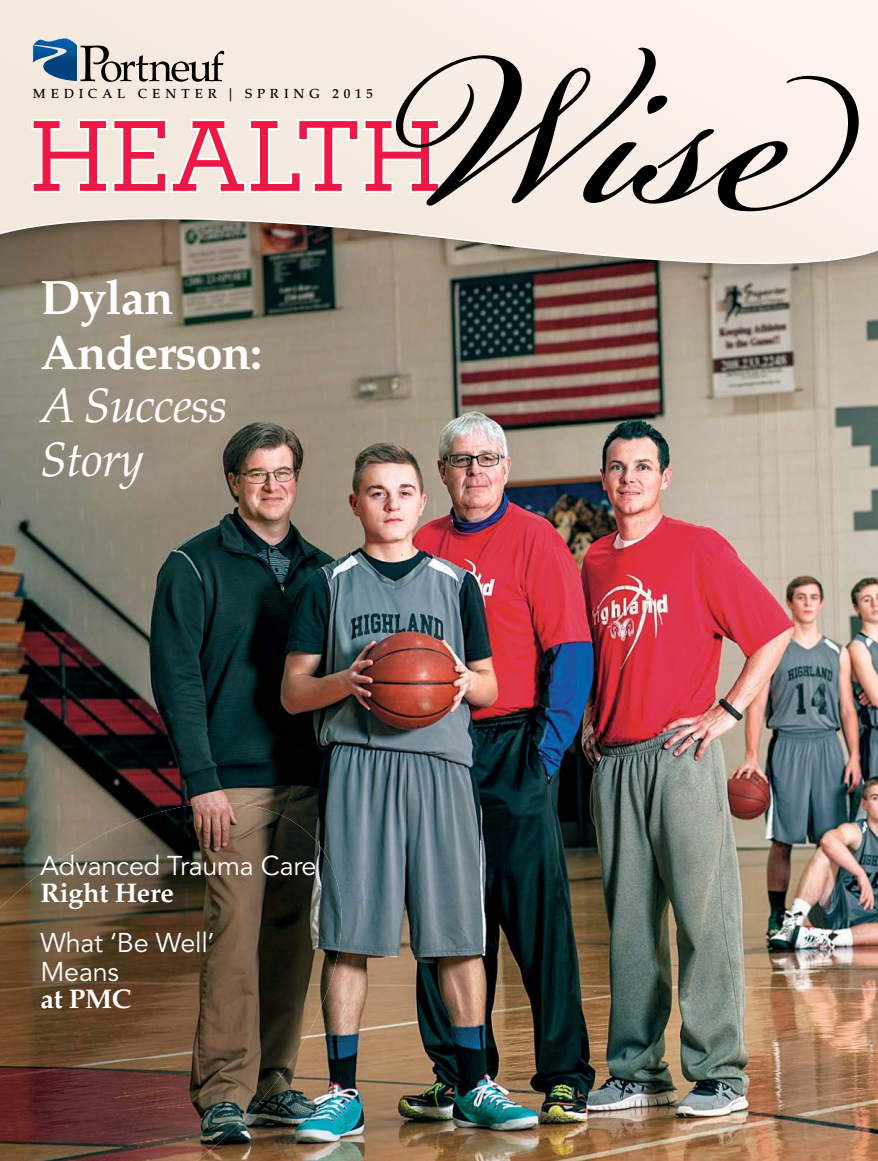
<style>
.page{position:relative;width:878px;height:1161px;background:#fff}
.page>*{position:absolute;margin:0;border:0;box-sizing:border-box;transform-origin:0 0}
.t1{font:345px "Bickham Script Pro";color:#000}
.t2{font:500 106.05px "Archer";letter-spacing:-.01em;color:#ed1845}
.t3{font:700 48.3px/55.1px "Palatino";letter-spacing:-.02em;color:#fff}
.t4{font:italic 48.3px/53.6px "Palatino";letter-spacing:-.02em;color:#fff}
.t5{font:27px/28.5px "Avenir";letter-spacing:-.01em;color:#fff}
.t6{font:700 27px "Palatino";letter-spacing:-.01em;color:#fff}
.t7{font:500 13.2px "Palatino";letter-spacing:.365em;color:#000}
</style>
<div class="page">
<img style="left:0;top:294px;width:878px;height:867px">
<img style="left:53px;top:803px;width:306px;height:256px">
<img style="left:0;top:864px;width:53px;height:297px">
<img style="left:53px;top:1059px;width:214px;height:102px">
<img style="left:266px;top:1059px;width:27px;height:35px">
<svg style="left:0;top:0;width:878px;height:294px;background:#dcd1c7"></svg>
<svg style="left:29px;top:115px;width:413px;height:80px"></svg>
<svg style="left:33px;top:38px;width:191px;height:44px;background:#a8adb0"></svg>
<h1 class="t1" style="left:377px;top:-120px;width:467px">Wise</h1>
<p class="t7" style="left:33px;top:85px;width:341px">MEDICAL CENTER | SPRING 2015</p>
<h2 class="t2" style="left:29px;top:79px;width:416px">HEALTH</h2>
<h3 class="t3" style="left:40px;top:270px;width:223px">Dylan<br>Anderson:</h3>
<h3 class="t4" style="left:40px;top:380px;width:188px">A Success<br>Story</h3>
<p class="t5" style="left:40px;top:853px;width:277px">Advanced Trauma Care</p>
<p class="t6" style="left:40px;top:877px;width:135px">Right Here</p>
<p class="t5" style="left:40px;top:929px;width:176px">What ‘Be Well’<br>Means</p>
<p class="t6" style="left:40px;top:983px;width:92px">at PMC</p>
</div>
